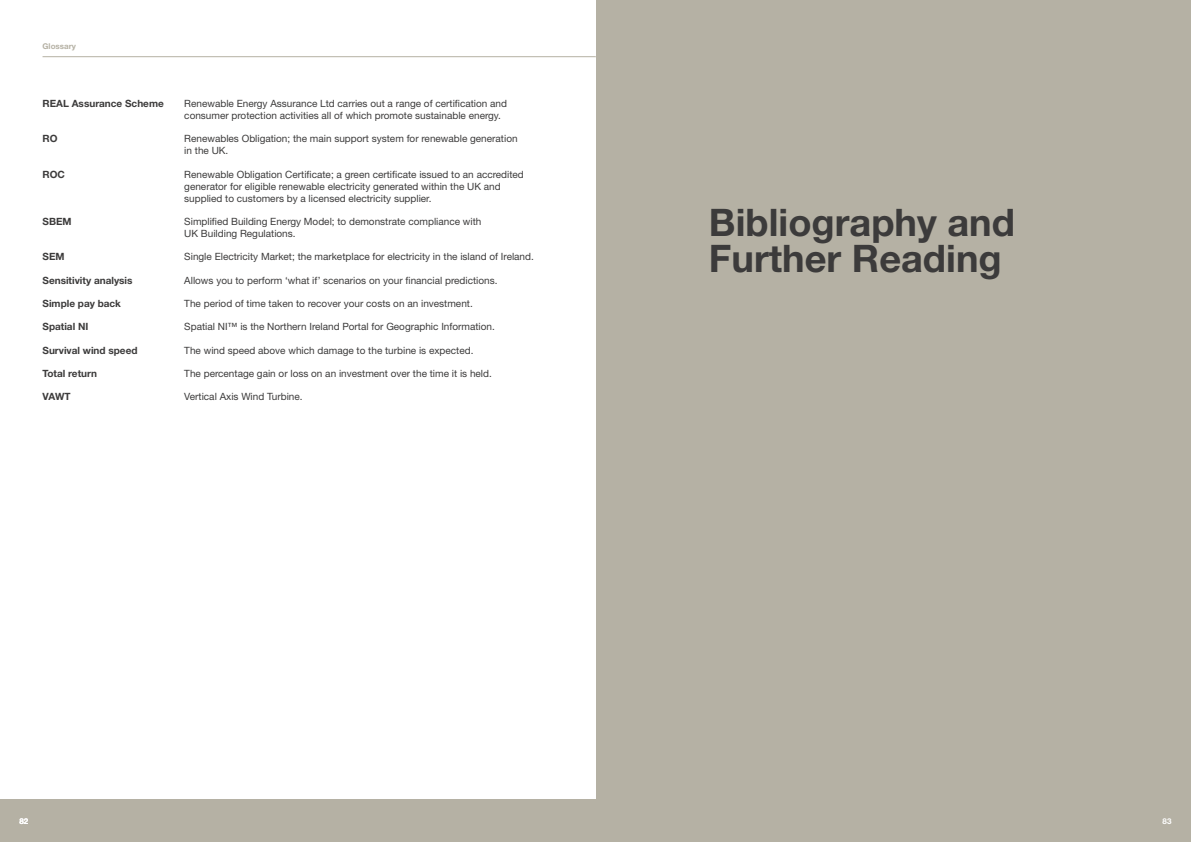
<style>
.page{position:relative;width:1191px;height:842px;background:#fff}
.page>*{position:absolute;margin:0;border:0;box-sizing:border-box;transform-origin:0 0}
.t1{font:700 38px/36px "Helvetica Neue";color:#3c3b3b}
.t2{font:10px/12px "Helvetica Neue";color:#3c3b3b}
.t3{font:700 10px "Helvetica Neue";color:#3c3b3b}
.t4{font:700 8px "Helvetica Neue";color:#b5b1a4}
.t5{font:700 8px "Helvetica Neue";color:#fff}
</style>
<div class="page">
<div style="left:0;top:799px;width:595px;height:43px;background:#b5b1a4"></div>
<div style="left:595px;top:799px;width:596px;height:43px;background:#b5b1a4"></div>
<hr style="left:43px;top:56px;width:552px;height:1px;background:#b5b1a4">
<hr style="left:595px;top:56px;width:553px;height:1px;background:#b5b1a4">
<div style="left:597px;top:0;width:594px;height:807px;background:#b5b1a4"></div>
<p class="t4" style="left:43px;top:43px;width:35px">Glossary</p>
<p class="t3" style="left:43px;top:100px;width:123px">REAL Assurance Scheme</p>
<p class="t2" style="left:184px;top:98px;width:324px">Renewable Energy Assurance Ltd carries out a range of certification and consumer protection activities all of which promote sustainable energy.</p>
<p class="t3" style="left:43px;top:135px;width:16px">RO</p>
<p class="t2" style="left:184px;top:134px;width:335px">Renewables Obligation; the main support system for renewable generation in the UK.</p>
<p class="t3" style="left:43px;top:170px;width:24px">ROC</p>
<p class="t2" style="left:184px;top:169px;width:341px">Renewable Obligation Certificate; a green certificate issued to an accredited generator for eligible renewable electricity generated within the UK and supplied to customers by a licensed electricity supplier.</p>
<p class="t3" style="left:43px;top:218px;width:31px">SBEM</p>
<p class="t2" style="left:184px;top:216px;width:298px">Simplified Building Energy Model; to demonstrate compliance with<br>UK Building Regulations.</p>
<p class="t3" style="left:43px;top:253px;width:24px">SEM</p>
<p class="t2" style="left:184px;top:252px;width:351px">Single Electricity Market; the marketplace for electricity in the island of Ireland.</p>
<p class="t3" style="left:43px;top:276px;width:91px">Sensitivity analysis</p>
<p class="t2" style="left:184px;top:275px;width:315px">Allows you to perform ‘what if’ scenarios on your financial predictions.</p>
<p class="t3" style="left:43px;top:300px;width:80px">Simple pay back</p>
<p class="t2" style="left:184px;top:298px;width:290px">The period of time taken to recover your costs on an investment.</p>
<p class="t3" style="left:43px;top:323px;width:47px">Spatial NI</p>
<p class="t2" style="left:184px;top:322px;width:312px">Spatial NI™ is the Northern Ireland Portal for Geographic Information.</p>
<p class="t3" style="left:43px;top:346px;width:96px">Survival wind speed</p>
<p class="t2" style="left:184px;top:345px;width:291px">The wind speed above which damage to the turbine is expected.</p>
<p class="t3" style="left:43px;top:370px;width:56px">Total return</p>
<p class="t2" style="left:184px;top:368px;width:309px">The percentage gain or loss on an investment over the time it is held.</p>
<p class="t3" style="left:43px;top:393px;width:30px">VAWT</p>
<p class="t2" style="left:184px;top:392px;width:120px">Vertical Axis Wind Turbine.</p>
<h1 class="t1" style="left:709px;top:208px;width:308px">Bibliography and<br>Further Reading</h1>
<p class="t5" style="left:19px;top:818px;width:10px">82</p>
<p class="t5" style="left:1162px;top:818px;width:10px">83</p>
</div>
